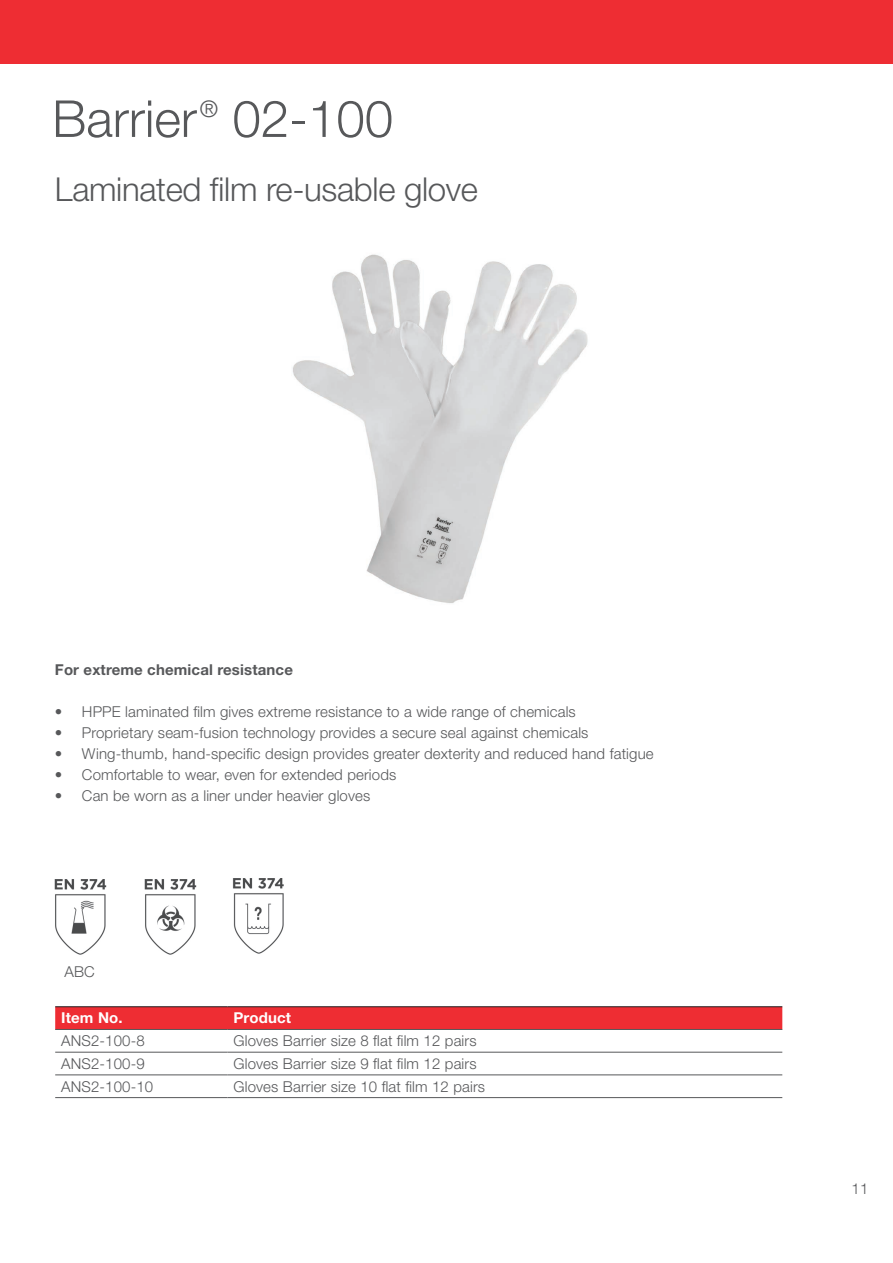
<style>
.page{position:relative;width:893px;height:1263px;background:#fff}
.page>*{position:absolute;margin:0;border:0;box-sizing:border-box;transform-origin:0 0}
.t1{font:300 51px "Helvetica Neue LT Std";color:#57585a}
.t2{font:300 33px "Helvetica Neue LT Std";letter-spacing:-.01em;color:#57585a}
.t3{font:300 15px "Helvetica Neue LT Std";letter-spacing:.01em;color:#57585a}
.t4{font:700 15px "Helvetica Neue LT Std";letter-spacing:.01em;color:#57585a}
.t5{font:700 15px "Helvetica Neue LT Std";letter-spacing:.01em;color:#fff}
</style>
<div class="page">
<div style="left:55px;top:1007px;width:727px;height:22px;background:#ee2d33"></div>
<hr style="left:55px;top:1006px;width:172px;height:1px;background:#231f20">
<hr style="left:227px;top:1006px;width:555px;height:1px;background:#231f20">
<hr style="left:55px;top:1029px;width:172px;height:1px;background:#57585a">
<hr style="left:227px;top:1029px;width:555px;height:1px;background:#57585a">
<hr style="left:55px;top:1052px;width:172px;height:1px;background:#57585a">
<hr style="left:227px;top:1052px;width:555px;height:1px;background:#57585a">
<hr style="left:55px;top:1075px;width:172px;height:1px;background:#57585a">
<hr style="left:227px;top:1075px;width:555px;height:1px;background:#57585a">
<hr style="left:55px;top:1097px;width:172px;height:1px;background:#57585a">
<hr style="left:227px;top:1097px;width:555px;height:1px;background:#57585a">
<img style="left:292px;top:254px;width:296px;height:349px">
<div style="left:0;top:0;width:893px;height:64px;background:#ee2d33"></div>
<img style="left:232px;top:878px;width:52px;height:76px">
<img style="left:144px;top:879px;width:53px;height:76px">
<img style="left:54px;top:879px;width:53px;height:76px">
<h1 class="t1" style="left:52px;top:88px;width:342px">Barrier<sup>®</sup> 02-100</h1>
<h2 class="t2" style="left:55px;top:170px;width:424px">Laminated film re-usable glove</h2>
<p class="t4" style="left:55px;top:660px;width:240px">For extreme chemical resistance</p>
<p class="t3" style="left:55px;top:702px;width:522px">• HPPE laminated film gives extreme resistance to a wide range of chemicals</p>
<p class="t3" style="left:55px;top:723px;width:535px">• Proprietary seam-fusion technology provides a secure seal against chemicals</p>
<p class="t3" style="left:55px;top:744px;width:600px">• Wing-thumb, hand-specific design provides greater dexterity and reduced hand fatigue</p>
<p class="t3" style="left:55px;top:765px;width:343px">• Comfortable to wear, even for extended periods</p>
<p class="t3" style="left:55px;top:786px;width:317px">• Can be worn as a liner under heavier gloves</p>
<p class="t3" style="left:64px;top:962px;width:32px">ABC</p>
<p class="t5" style="left:61px;top:1009px;width:63px">Item No.</p>
<p class="t5" style="left:233px;top:1009px;width:59px">Product</p>
<p class="t3" style="left:61px;top:1032px;width:85px">ANS2-100-8</p>
<p class="t3" style="left:233px;top:1032px;width:245px">Gloves Barrier size 8 flat film 12 pairs</p>
<p class="t3" style="left:61px;top:1054px;width:85px">ANS2-100-9</p>
<p class="t3" style="left:233px;top:1054px;width:245px">Gloves Barrier size 9 flat film 12 pairs</p>
<p class="t3" style="left:61px;top:1077px;width:94px">ANS2-100-10</p>
<p class="t3" style="left:233px;top:1077px;width:253px">Gloves Barrier size 10 flat film 12 pairs</p>
<p class="t3" style="left:851px;top:1179px;width:18px">11</p>
</div>
